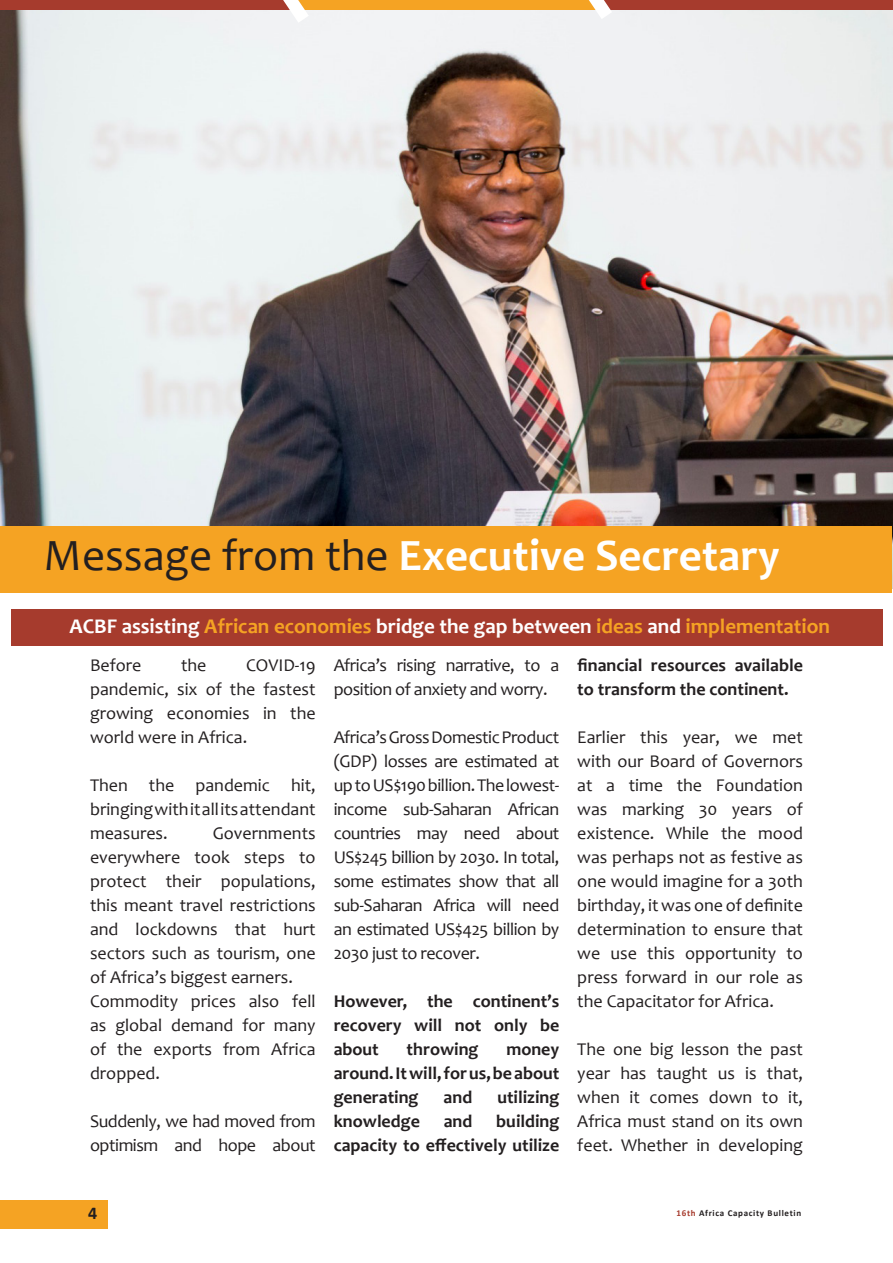
<style>
.page{position:relative;width:893px;height:1263px;background:#fff}
.page>*{position:absolute;margin:0;border:0;box-sizing:border-box;transform-origin:0 0}
.t1{font:700 45px "Candara";color:#fff}
.t2{font:700 21px "Candara";color:#fff}
.t3{font:18px/24px "Candara";color:#231f20;text-align:justify}
.t4{font:700 18px/24px "Candara";color:#231f20;text-align:justify}
.t5{font:18px/24px "Candara";letter-spacing:-.025em;color:#231f20}
.t6{font:700 18px "Calibri";color:#231f20}
.t7{font:700 9px "Calibri";letter-spacing:.075em;color:#231f20}
.s1{font-weight:400;color:#231f20}
.s2{color:#f5a323}
.s3{color:#a63b2d}
</style>
<div class="page">
<div style="left:0;top:1200px;width:107px;height:29px;background:#f5a323"></div>
<img style="left:0;top:10px;width:893px;height:578px">
<div style="left:1px;top:526px;width:891px;height:66px;background:#f5a323"></div>
<div style="left:0;top:0;width:893px;height:10px;background:#a63b2d"></div>
<div style="left:294px;top:0;width:305px;height:10px;background:#f5a323"></div>
<svg style="left:283px;top:0;width:26px;height:23px"></svg>
<svg style="left:586px;top:0;width:26px;height:20px"></svg>
<div style="left:11px;top:609px;width:871px;height:36px;background:#a63b2d"></div>
<p class="t1" style="left:44px;top:527px;width:738px"><span class="s1">Message from the</span> Executive Secretary</p>
<p class="t2" style="left:69px;top:613px;width:762px">ACBF assisting <span class="s2">African economies</span> bridge the gap between <span class="s2">ideas</span> and <span class="s2">implementation</span></p>
<p class="t3" style="left:90px;top:653px;width:53px">Before</p>
<p class="t3" style="left:181px;top:653px;width:27px">the</p>
<p class="t3" style="left:90px;top:653px;width:227px;text-indent:156px">COVID-19 pandemic, six of the fastest growing economies in the world were in Africa.</p>
<p class="t3" style="left:90px;top:773px;width:227px">Then the pandemic hit, bringing with it all its attendant measures.</p>
<p class="t3" style="left:90px;top:821px;width:227px;text-indent:123px">Governments everywhere took steps to protect their populations, this meant travel restrictions and lockdowns that hurt sectors such as tourism, one of Africa’s biggest earners.</p>
<p class="t3" style="left:90px;top:989px;width:227px">Commodity prices also fell as global demand for many of the exports from Africa dropped.</p>
<p class="t5" style="left:90px;top:1109px;width:227px">Suddenly, we had moved from optimism and hope about</p>
<p class="t5" style="left:334px;top:653px;width:227px">Africa’s rising narrative, to a position of anxiety and worry.</p>
<p class="t3" style="left:334px;top:725px;width:227px">Africa’s Gross Domestic Product (GDP) losses are estimated at up to US$190 billion. The lowest&shy;income sub-Saharan African countries may need about US$245 billion by 2030. In total, some estimates show that all sub-Saharan Africa will need an estimated US$425 billion by 2030 just to recover.</p>
<p class="t4" style="left:334px;top:989px;width:227px">However, the continent’s recovery will not only be about</p>
<p class="t4" style="left:407px;top:1037px;width:73px">throwing</p>
<p class="t4" style="left:334px;top:1037px;width:227px;text-indent:173px">money around. It will, for us, be about generating</p>
<p class="t4" style="left:444px;top:1085px;width:30px">and</p>
<p class="t4" style="left:497px;top:1085px;width:63px">utilizing</p>
<p class="t4" style="left:334px;top:1109px;width:227px;text-align:right">building<br>capacity to effectively utilize</p>
<p class="t4" style="left:334px;top:1109px;width:88px">knowledge</p>
<p class="t4" style="left:444px;top:1109px;width:30px">and</p>
<p class="t4" style="left:577px;top:653px;width:227px">financial resources available to transform the continent.</p>
<p class="t3" style="left:577px;top:725px;width:227px">Earlier this year, we met with our Board of Governors at a time the Foundation was marking 30 years of existence. While the mood was perhaps not as festive as one would imagine for a 30th birthday, it was one of definite determination to ensure that we use this opportunity to press forward in our role as the Capacitator for Africa.</p>
<p class="t3" style="left:577px;top:1037px;width:227px">The one big lesson the past year has taught us is that, when it comes down to it, Africa must stand on its own feet. Whether in developing</p>
<p class="t6" style="left:88px;top:1200px;width:11px">4</p>
<p class="t7" style="left:676px;top:1207px;width:126px"><span class="s3">16th</span> Africa Capacity Bulletin</p>
</div>
